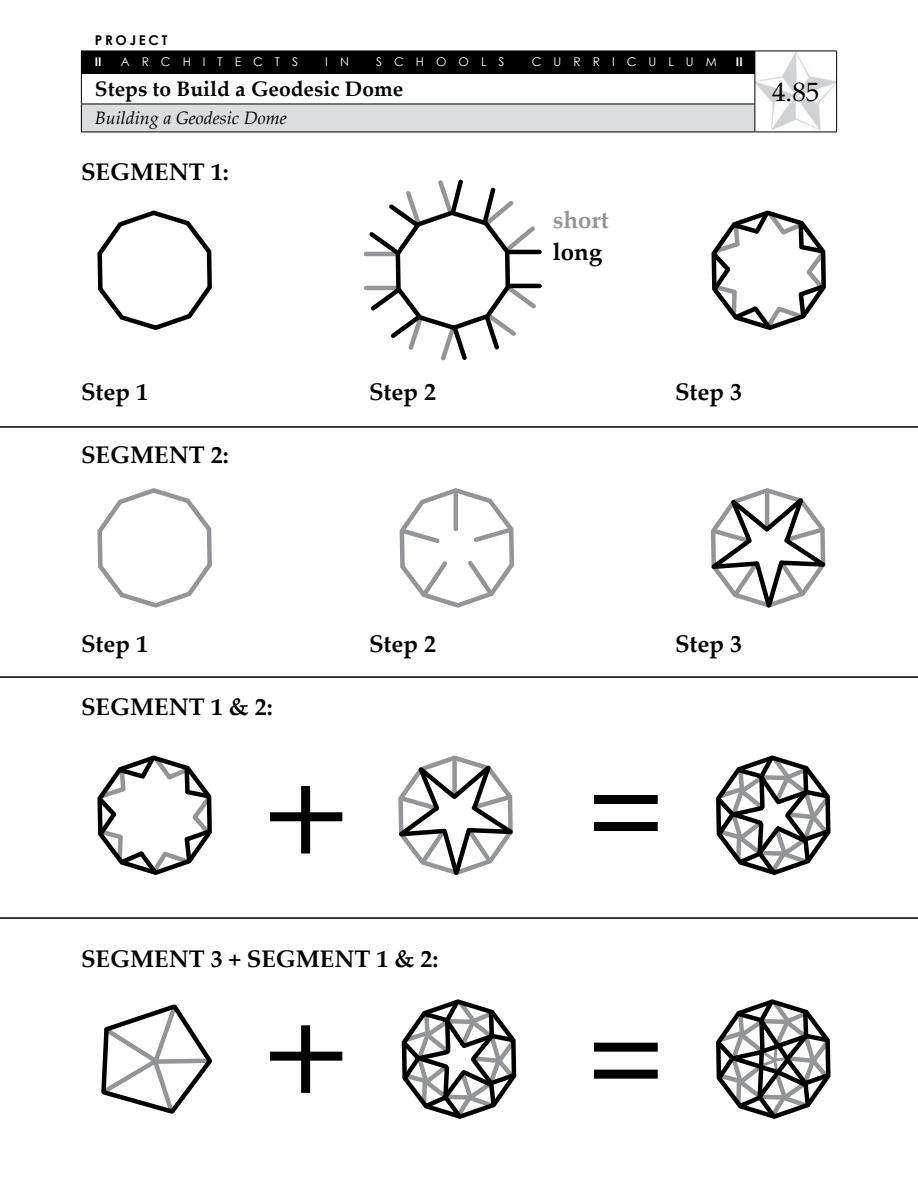
<style>
.page{position:relative;width:918px;height:1188px;background:#fff}
.page>*{position:absolute;margin:0;border:0;box-sizing:border-box;transform-origin:0 0}
.t1{font:27px "Palatino Linotype";color:#000}
.TEXT{font:700 24px "Palatino Linotype";color:#000}
.TEXT-2{font:700 24px "Palatino Linotype";color:#939598}
.t2{font:700 21px "Palatino Linotype";color:#000}
.t3{font:italic 18px "Palatino Linotype";color:#000}
.t4{font:700 13.5px "Century Gothic";letter-spacing:.2em;color:#000}
.t5{font:12px "Century Gothic";letter-spacing:1em;color:#fff}
.t6{font:700 12px "Century Gothic";color:#fff}
</style>
<div class="page">
<img style="left:754px;top:52px;width:82px;height:78px">
<div style="left:81px;top:51px;width:674px;height:22px;background:#000"></div>
<div style="left:81px;top:104px;width:674px;height:28px;background:#dcddde"></div>
<hr style="left:755px;top:51px;width:82px;height:1px;background:#000">
<svg style="left:755px;top:51px;width:1px;height:22px"></svg>
<svg style="left:836px;top:51px;width:1px;height:22px"></svg>
<hr style="left:836px;top:73px;width:1px;height:31px;background:#000">
<svg style="left:836px;top:104px;width:1px;height:28px"></svg>
<hr style="left:755px;top:132px;width:82px;height:1px;background:#000">
<hr style="left:81px;top:73px;width:674px;height:1px;background:#000">
<hr style="left:81px;top:74px;width:1px;height:30px;background:#000">
<hr style="left:755px;top:74px;width:1px;height:30px;background:#000">
<hr style="left:81px;top:104px;width:674px;height:1px;background:#000">
<svg style="left:81px;top:104px;width:1px;height:28px"></svg>
<svg style="left:755px;top:104px;width:1px;height:28px"></svg>
<hr style="left:81px;top:132px;width:674px;height:1px;background:#000">
<div style="left:301px;top:786px;width:9px;height:68px;background:#000"></div>
<div style="left:301px;top:1025px;width:9px;height:68px;background:#000"></div>
<div style="left:270px;top:812px;width:72px;height:9px;background:#000"></div>
<div style="left:270px;top:1052px;width:72px;height:9px;background:#000"></div>
<div style="left:594px;top:795px;width:64px;height:9px;background:#000"></div>
<div style="left:594px;top:1043px;width:64px;height:9px;background:#000"></div>
<div style="left:594px;top:822px;width:64px;height:9px;background:#000"></div>
<div style="left:594px;top:1070px;width:64px;height:9px;background:#000"></div>
<hr style="left:0;top:426px;width:918px;height:2px;background:#000">
<hr style="left:0;top:676px;width:918px;height:2px;background:#000">
<hr style="left:0;top:917px;width:918px;height:2px;background:#000">
<svg style="left:97px;top:488px;width:115px;height:120px"></svg>
<svg style="left:97px;top:210px;width:115px;height:121px"></svg>
<svg style="left:399px;top:488px;width:115px;height:120px"></svg>
<svg style="left:710px;top:488px;width:116px;height:120px"></svg>
<svg style="left:398px;top:755px;width:115px;height:121px"></svg>
<svg style="left:365px;top:179px;width:175px;height:182px"></svg>
<svg style="left:711px;top:210px;width:115px;height:121px"></svg>
<svg style="left:97px;top:755px;width:115px;height:120px"></svg>
<svg style="left:716px;top:755px;width:115px;height:120px"></svg>
<svg style="left:401px;top:999px;width:116px;height:120px"></svg>
<svg style="left:716px;top:999px;width:115px;height:120px"></svg>
<svg style="left:101px;top:1004px;width:111px;height:110px"></svg>
<p class="t4" style="left:95px;top:30px;width:74px">PROJECT</p>
<p class="t6" style="left:95px;top:53px;width:8px">II</p>
<p class="t5" style="left:121px;top:54px;width:179px">ARCHITECTS</p>
<p class="t5" style="left:325px;top:54px;width:25px">I N</p>
<p class="t5" style="left:376px;top:54px;width:130px">SCHOOLS</p>
<p class="t5" style="left:532px;top:54px;width:186px">CURRICULUM</p>
<p class="t6" style="left:736px;top:53px;width:8px">II</p>
<p class="t2" style="left:95px;top:74px;width:310px">Steps to Build a Geodesic Dome</p>
<p class="t1" style="left:772px;top:72px;width:49px">4.85</p>
<p class="t3" style="left:95px;top:105px;width:193px">Building a Geodesic Dome</p>
<p class="TEXT" style="left:81px;top:154px;width:149px">SEGMENT 1:</p>
<p class="TEXT-2" style="left:553px;top:203px;width:57px">short</p>
<p class="TEXT" style="left:553px;top:234px;width:51px">long</p>
<p class="TEXT" style="left:81px;top:375px;width:69px">Step 1</p>
<p class="TEXT" style="left:369px;top:375px;width:69px">Step 2</p>
<p class="TEXT" style="left:675px;top:375px;width:69px">Step 3</p>
<p class="TEXT" style="left:81px;top:438px;width:149px">SEGMENT 2:</p>
<p class="TEXT" style="left:81px;top:627px;width:69px">Step 1</p>
<p class="TEXT" style="left:369px;top:627px;width:69px">Step 2</p>
<p class="TEXT" style="left:675px;top:627px;width:69px">Step 3</p>
<p class="TEXT" style="left:81px;top:690px;width:193px">SEGMENT 1 &amp; 2:</p>
<p class="TEXT" style="left:81px;top:942px;width:359px">SEGMENT 3 + SEGMENT 1 &amp; 2:</p>
</div>
